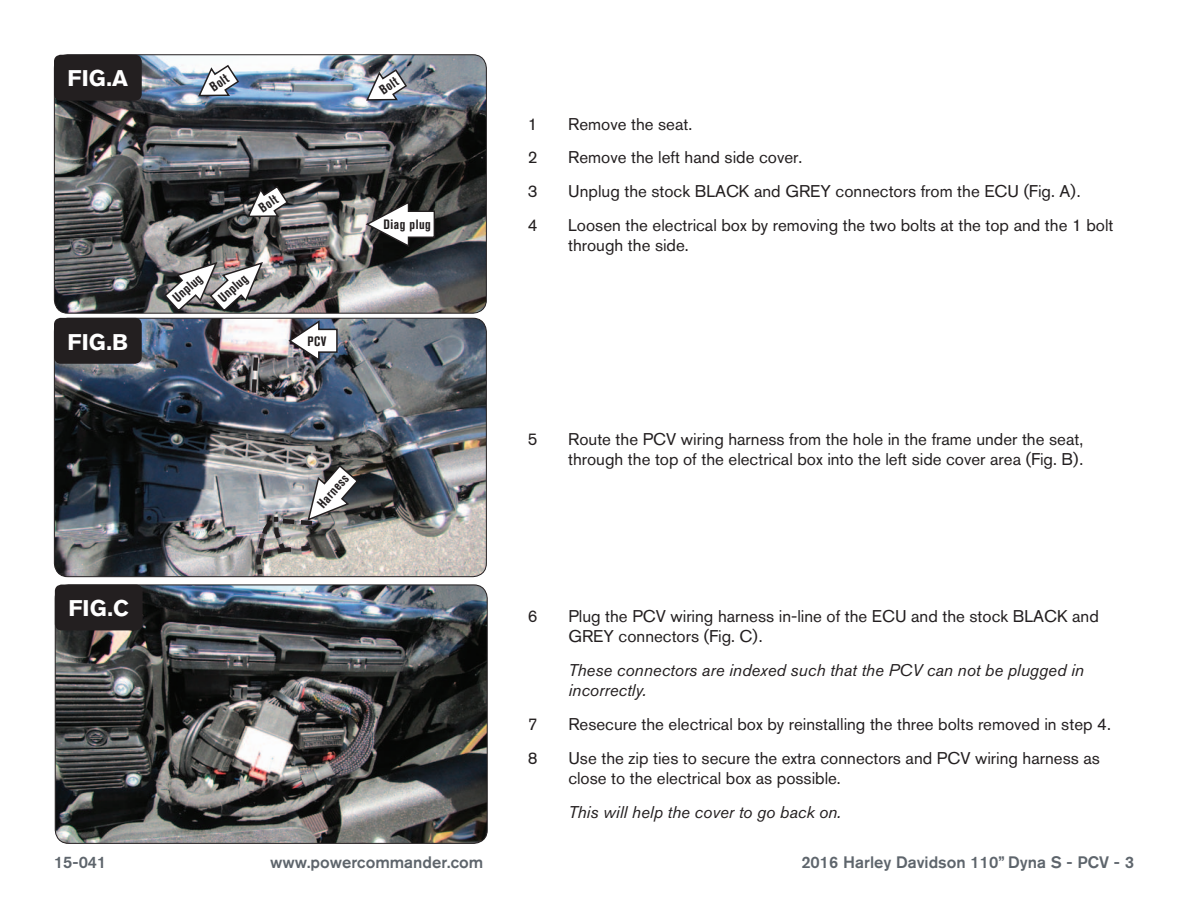
<style>
.page{position:relative;width:1188px;height:918px;background:#fff}
.page>*{position:absolute;margin:0;border:0;box-sizing:border-box;transform-origin:0 0}
.t1{font:700 22.5px "Akzidenz Grotesk BQ";color:#fff}
.Bodycopy{font:16.8px/20.2px "Akzidenz Grotesk BQ";color:#231f20}
.Bodycopy-2{font:italic 16.8px/20.2px "Akzidenz Grotesk BQ";color:#231f20}
.t2{font:500 16.5px "Akzidenz Grotesk BQ";color:#5e656c}
.Callouts{font:700 condensed 13.5px "Akzidenz Grotesk BQ";letter-spacing:.04em;color:#231f20}
</style>
<div class="page">
<img style="left:55px;top:585px;width:431px;height:258px">
<div style="left:55px;top:585px;width:433px;height:259px;border:1px solid #231f20;border-radius:14px"></div>
<img style="left:54px;top:55px;width:431px;height:257px">
<div style="left:54px;top:54px;width:433px;height:260px;border:1px solid #231f20;border-radius:14px"></div>
<div style="left:54px;top:55px;width:88px;height:46px;background:#231f20;border-radius:7px"></div>
<div style="left:55px;top:585px;width:88px;height:45px;background:#231f20;border-radius:7px"></div>
<img style="left:54px;top:318px;width:432px;height:259px">
<div style="left:54px;top:318px;width:88px;height:46px;background:#231f20;border-radius:7px"></div>
<svg style="left:364px;top:200px;width:72px;height:48px"></svg>
<svg style="left:365px;top:68px;width:43px;height:33px"></svg>
<svg style="left:287px;top:320px;width:51px;height:43px"></svg>
<svg style="left:197px;top:64px;width:43px;height:33px"></svg>
<svg style="left:246px;top:185px;width:43px;height:33px"></svg>
<img style="left:163px;top:261px;width:101px;height:52px">
<svg style="left:249px;top:353px;width:12px;height:44px"></svg>
<img style="left:254px;top:464px;width:105px;height:114px">
<p class="t1" style="left:68px;top:65px;width:62px">FIG.A</p>
<p class="t1" style="left:68px;top:329px;width:62px">FIG.B</p>
<p class="Callouts" style="left:207px;top:82px;width:21px;rotate:-35deg">Bolt</p>
<p class="Callouts" style="left:376px;top:85px;width:21px;rotate:-35deg">Bolt</p>
<p class="Callouts" style="left:256px;top:203px;width:21px;rotate:-35deg">Bolt</p>
<p class="Callouts" style="left:169px;top:294px;width:36px;rotate:-42deg">Unplug</p>
<p class="Callouts" style="left:215px;top:294px;width:36px;rotate:-42deg">Unplug</p>
<p class="Callouts" style="left:308px;top:334px;width:21px">PCV</p>
<p class="Callouts" style="left:383px;top:216px;width:49px">Diag plug</p>
<p class="t1" style="left:69px;top:595px;width:62px">FIG.C</p>
<p class="Callouts" style="left:314px;top:501px;width:42px;rotate:-49deg">Harness</p>
<p class="Bodycopy" style="left:528px;top:114px;width:11px">1</p>
<p class="Bodycopy" style="left:568px;top:114px;width:126px">Remove the seat.</p>
<p class="Bodycopy" style="left:528px;top:147px;width:11px">2</p>
<p class="Bodycopy" style="left:568px;top:147px;width:236px">Remove the left hand side cover.</p>
<p class="Bodycopy" style="left:528px;top:181px;width:11px">3</p>
<p class="Bodycopy" style="left:568px;top:181px;width:514px">Unplug the stock BLACK and GREY connectors from the ECU (Fig. A).</p>
<p class="Bodycopy" style="left:528px;top:215px;width:11px">4</p>
<p class="Bodycopy" style="left:568px;top:215px;width:547px">Loosen the electrical box by removing the two bolts at the top and the 1 bolt through the side.</p>
<p class="Bodycopy" style="left:528px;top:429px;width:11px">5</p>
<p class="Bodycopy" style="left:568px;top:429px;width:517px">Route the PCV wiring harness from the hole in the frame under the seat, through the top of the electrical box into the left side cover area (Fig. B).</p>
<p class="Bodycopy" style="left:528px;top:606px;width:11px">6</p>
<p class="Bodycopy" style="left:568px;top:606px;width:532px">Plug the PCV wiring harness in-line of the ECU and the stock BLACK and<br>GREY connectors (Fig. C).</p>
<p class="Bodycopy-2" style="left:568px;top:660px;width:517px">These connectors are indexed such that the PCV can not be plugged in incorrectly.</p>
<p class="Bodycopy" style="left:528px;top:714px;width:11px">7</p>
<p class="Bodycopy" style="left:568px;top:714px;width:544px">Resecure the electrical box by reinstalling the three bolts removed in step 4.</p>
<p class="Bodycopy" style="left:528px;top:748px;width:11px">8</p>
<p class="Bodycopy" style="left:568px;top:748px;width:533px">Use the zip ties to secure the extra connectors and PCV wiring harness as close to the electrical box as possible.</p>
<p class="Bodycopy-2" style="left:568px;top:802px;width:274px">This will help the cover to go back on.</p>
<p class="t2" style="left:54px;top:852px;width:54px">15-041</p>
<p class="t2" style="left:270px;top:852px;width:215px">www.powercommander.com</p>
<p class="t2" style="left:801px;top:852px;width:334px">2016 Harley Davidson 110” Dyna S - PCV - 3</p>
</div>
